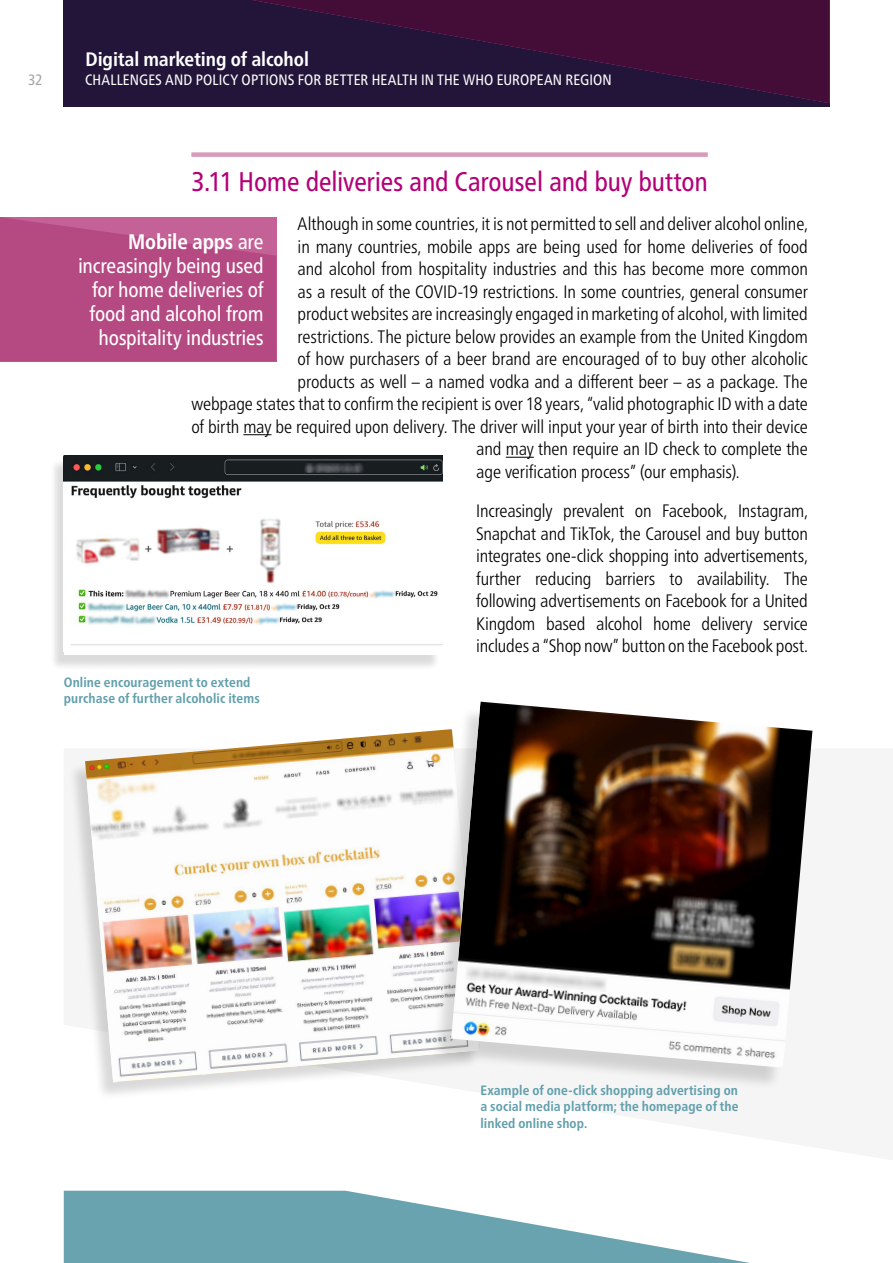
<style>
.page{position:relative;width:893px;height:1263px;background:#fff}
.page>*{position:absolute;margin:0;border:0;box-sizing:border-box;transform-origin:0 0}
.Header_2{font:condensed 27px "Frutiger Neue LTW1 G";letter-spacing:-.005em;color:#b30077}
.Main_text{font:condensed 21px/24px "Frutiger Neue LTW1 G";letter-spacing:-.01em;color:#fff;text-align:right}
.t1{font:700 condensed 19.5px "Frutiger Neue LTW1 G";letter-spacing:-.005em;color:#fff}
.Main_text-2{font:300 condensed 18px/22.5px "Frutiger Neue LTW1 G";letter-spacing:-.005em;color:#000;text-align:justify}
.t2{font:condensed 15px "Frutiger Neue LTW1 G";letter-spacing:.01em;color:#fff}
.t3{font:condensed 15px "Frutiger Neue LTW1 G";color:#a5a5a5}
.Main_text-3{font:700 condensed 13.5px/16.5px "Frutiger Neue LTW1 G";letter-spacing:.01em;color:#619fac;text-align:justify}
.s1{font-weight:700}
</style>
<div class="page">
<div style="left:64px;top:0;width:188px;height:106px;background:#221539"></div>
<svg style="left:252px;top:0;width:577px;height:106px;background:#321138"></svg>
<svg style="left:64px;top:1191px;width:686px;height:72px;fill:#69a3b0"></svg>
<div style="left:191px;top:152px;width:517px;height:5px;background:#d89bb9"></div>
<svg style="left:243px;top:434px;width:28px;height:1px"></svg>
<svg style="left:506px;top:457px;width:28px;height:1px"></svg>
<svg style="left:0;top:217px;width:276px;height:144px;background:#b74c84"></svg>
<div style="left:49px;top:458px;width:392px;height:213px;background:#000;opacity:.15"></div>
<div style="left:64px;top:455px;width:378px;height:200px;background:#fff"></div>
<img style="left:64px;top:455px;width:378px;height:190px">
<div style="left:68px;top:731px;width:412px;height:370px;background:#000;opacity:.15"></div>
<img style="left:85px;top:731px;width:346px;height:351px">
<div style="left:431px;top:706px;width:379px;height:384px;background:#000;opacity:.15"></div>
<img style="left:451px;top:702px;width:361px;height:366px">
<p class="t3" style="left:28px;top:71px;width:16px">32</p>
<p class="t1" style="left:85px;top:44px;width:225px">Digital marketing of alcohol</p>
<p class="t2" style="left:85px;top:71px;width:528px">CHALLENGES AND POLICY OPTIONS FOR BETTER HEALTH IN THE WHO EUROPEAN REGION</p>
<p class="Header_2" style="left:191px;top:166px;width:518px">3.11 Home deliveries and Carousel and buy button</p>
<p class="Main_text-2" style="left:298px;top:213px;width:512px">Although in some countries, it is not permitted to sell and deliver alcohol online,</p>
<p class="Main_text-2" style="left:298px;top:235px;width:512px">in many countries, mobile apps are being used for home deliveries of food</p>
<p class="Main_text-2" style="left:298px;top:258px;width:512px">and alcohol from hospitality industries and this has become more common</p>
<p class="Main_text-2" style="left:298px;top:280px;width:512px">as a result of the COVID-19 restrictions. In some countries, general consumer</p>
<p class="Main_text-2" style="left:298px;top:303px;width:512px">product websites are increasingly engaged in marketing of alcohol, with limited</p>
<p class="Main_text-2" style="left:298px;top:325px;width:512px">restrictions. The picture below provides an example from the United Kingdom</p>
<p class="Main_text-2" style="left:298px;top:348px;width:512px">of how purchasers of a beer brand are encouraged of to buy other alcoholic</p>
<p class="Main_text-2" style="left:298px;top:370px;width:512px">products as well – a named vodka and a different beer – as a package. The</p>
<p class="Main_text-2" style="left:191px;top:393px;width:618px">webpage states that to confirm the recipient is over 18 years, “valid photographic ID with a date</p>
<p class="Main_text-2" style="left:191px;top:415px;width:618px">of birth may be required upon delivery. The driver will input your year of birth into their device</p>
<p class="Main_text-2" style="left:476px;top:438px;width:333px">and may then require an ID check to complete the</p>
<p class="Main_text-2" style="left:476px;top:460px;width:265px">age verification process” (our emphasis).</p>
<p class="Main_text-2" style="left:476px;top:500px;width:333px">Increasingly prevalent on Facebook, Instagram, Snapchat and TikTok, the Carousel and buy button integrates one-click shopping into advertisements, further reducing barriers to availability. The following advertisements on Facebook for a United Kingdom based alcohol home delivery service includes a “Shop now” button on the Facebook post.</p>
<p class="Main_text" style="left:78px;top:230px;width:187px"><span class="s1">Mobile apps</span> are increasingly being used for home deliveries of food and alcohol from hospitality industries</p>
<p class="Main_text-3" style="left:64px;top:672px;width:197px">Online encouragement to extend purchase of further alcoholic items</p>
<p class="Main_text-3" style="left:480px;top:1081px;width:260px">Example of one-click shopping advertising on a social media platform; the homepage of the linked online shop.</p>
</div>
